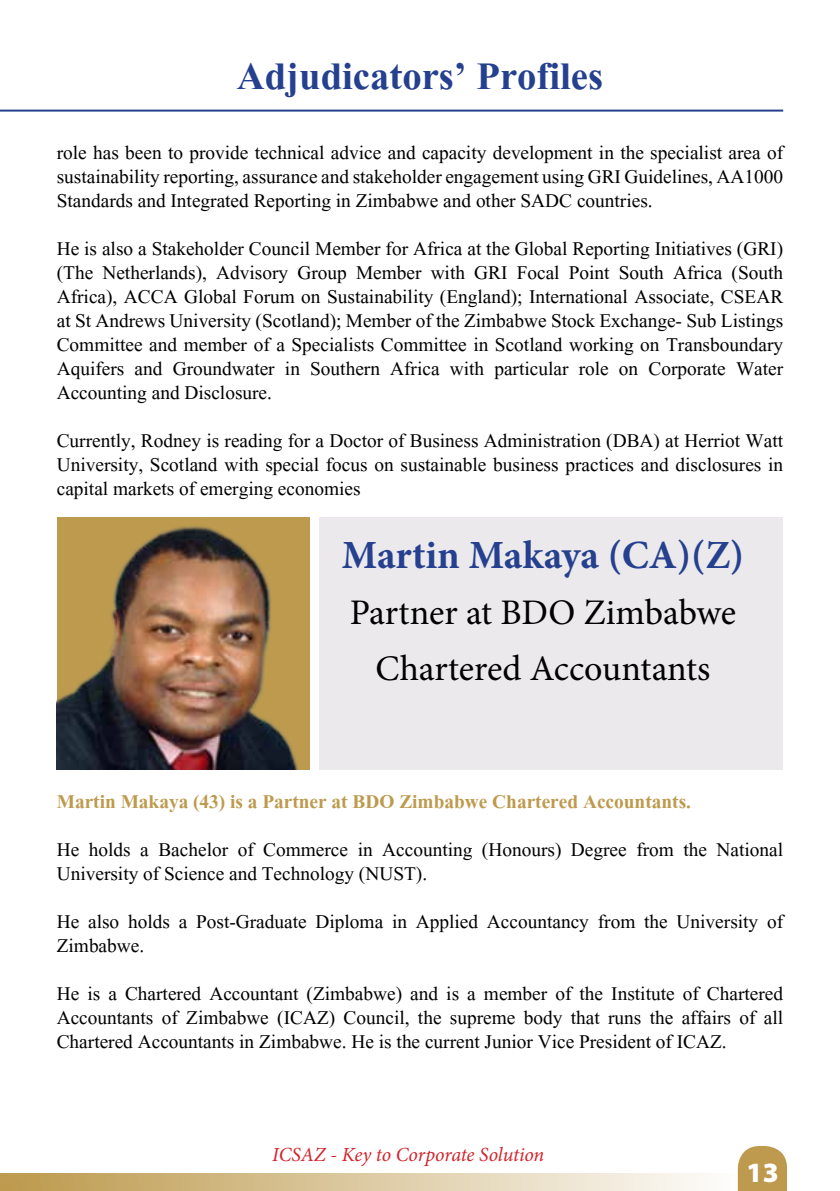
<style>
.page{position:relative;width:840px;height:1191px;background:#fff}
.page>*{position:absolute;margin:0;border:0;box-sizing:border-box;transform-origin:0 0}
.t1{font:700 48px "Aparajita";color:#25408f}
.t2{font:700 40px "Minion Pro";color:#25408f}
.t3{font:36px/56px "Minion Pro";letter-spacing:-.005em;color:#000;text-align:center}
.t4{font:900 28px "Myriad Pro";color:#fff}
.t5{font:24px/24px "Aparajita";color:#000;text-align:justify}
.t6{font:700 24px "Aparajita";color:#bd9a4d}
.t7{font:italic 20px "Minion Pro";letter-spacing:-.01em;color:#d2232a}
</style>
<div class="page">
<svg style="left:737px;top:1146px;width:49px;height:45px;background:#c3a35d"></svg>
<hr style="left:0;top:110px;width:782px;height:2px;background:#25408f">
<div style="left:0;top:1174px;width:740px;height:17px;background:linear-gradient(to right,#bc994c,#fdfcfb)"></div>
<img style="left:57px;top:517px;width:252px;height:253px">
<div style="left:319px;top:517px;width:463px;height:253px;background:#ebe9ec"></div>
<h1 class="t1" style="left:237px;top:47px;width:367px">Adjudicators’ Profiles</h1>
<p class="t5" style="left:57px;top:142px;width:727px">role has been to provide technical advice and capacity development in the specialist area of sustainability reporting, assurance and stakeholder engagement using GRI Guidelines, AA1000<br>Standards and Integrated Reporting in Zimbabwe and other SADC countries.</p>
<p class="t5" style="left:57px;top:238px;width:727px">He is also a Stakeholder Council Member for Africa at the Global Reporting Initiatives (GRI) (The Netherlands), Advisory Group Member with GRI Focal Point South Africa (South Africa), ACCA Global Forum on Sustainability (England); International Associate, CSEAR at St Andrews University (Scotland); Member of the Zimbabwe Stock Exchange- Sub Listings Committee and member of a Specialists Committee in Scotland working on Transboundary Aquifers and Groundwater in Southern Africa with particular role on Corporate Water Accounting and Disclosure.</p>
<p class="t5" style="left:57px;top:430px;width:727px">Currently, Rodney is reading for a Doctor of Business Administration (DBA) at Herriot Watt University, Scotland with special focus on sustainable business practices and disclosures in capital markets of emerging economies</p>
<h2 class="t2" style="left:341px;top:527px;width:404px">Martin Makaya (CA)(Z)</h2>
<h3 class="t3" style="left:349px;top:585px;width:388px">Partner at BDO Zimbabwe<br>Chartered Accountants</h3>
<p class="t6" style="left:57px;top:786px;width:635px">Martin Makaya (43) is a Partner at BDO Zimbabwe Chartered Accountants.</p>
<p class="t5" style="left:57px;top:838px;width:727px">He holds a Bachelor of Commerce in Accounting (Honours) Degree from the National<br>University of Science and Technology (NUST).</p>
<p class="t5" style="left:57px;top:910px;width:727px">He also holds a Post-Graduate Diploma in Applied Accountancy from the University of<br>Zimbabwe.</p>
<p class="t5" style="left:57px;top:982px;width:727px">He is a Chartered Accountant (Zimbabwe) and is a member of the Institute of Chartered Accountants of Zimbabwe (ICAZ) Council, the supreme body that runs the affairs of all Chartered Accountants in Zimbabwe. He is the current Junior Vice President of ICAZ.</p>
<p class="t7" style="left:272px;top:1140px;width:273px">ICSAZ - Key to Corporate Solution</p>
<p class="t4" style="left:746px;top:1153px;width:34px">13</p>
</div>
